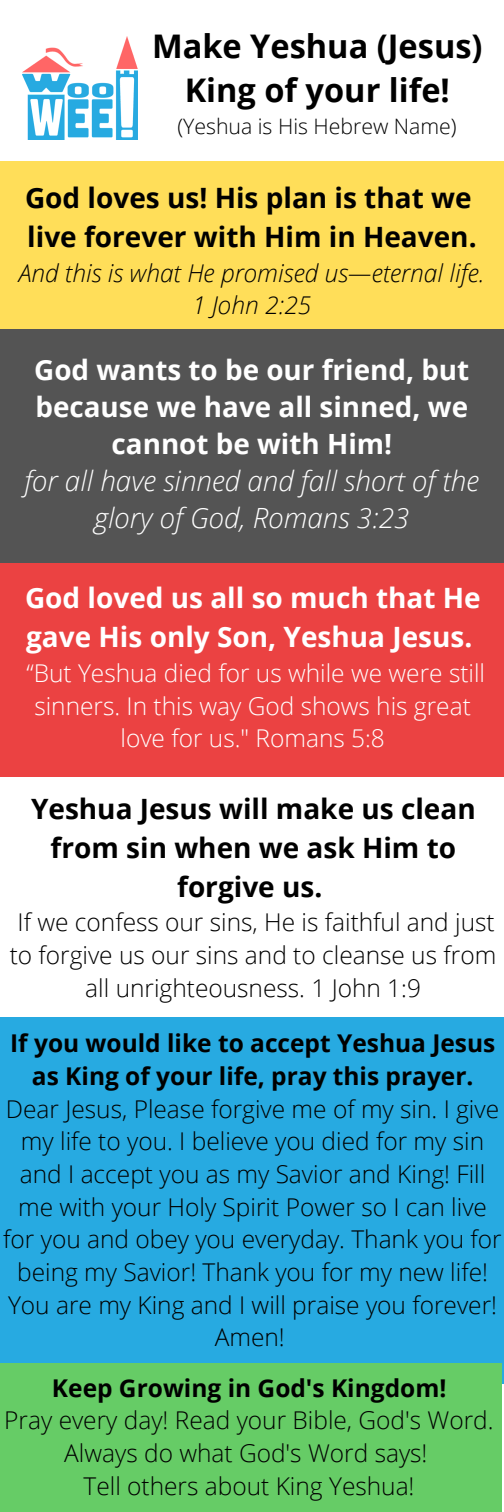
<style>
.page{position:relative;width:504px;height:1512px;background:#fff}
.page>*{position:absolute;margin:0;border:0;box-sizing:border-box;transform-origin:0 0}
.t1{font:700 32.55px "Open Sans";color:#000}
.t2{font:700 28px/37.1px "Open Sans";color:#fff;text-align:center}
.t3{font:700 28px/38.9px "Open Sans";color:#000;text-align:center}
.t4{font:italic 300 28px/37.1px "Open Sans";color:#fff;text-align:center}
.t5{font:300 24.5px/32.6px "Open Sans";color:#000;text-align:center}
.t6{font:700 24.5px/32.6px "Open Sans";color:#000;text-align:center}
.t7{font:300 24.5px/32.6px "Open Sans";color:#fff;text-align:center}
.t8{font:italic 300 24.5px "Open Sans";color:#000}
.t9{font:300 21.35px "Open Sans";color:#000}
</style>
<div class="page">
<div style="left:0;top:161px;width:504px;height:177px;background:#ffde59"></div>
<div style="left:0;top:1017px;width:504px;height:367px;background:#27aae1"></div>
<div style="left:0;top:1363px;width:502px;height:149px;background:#6c6"></div>
<div style="left:0;top:330px;width:504px;height:233px;background:#545454"></div>
<div style="left:0;top:563px;width:504px;height:214px;background:#eb4242"></div>
<img style="left:22px;top:37px;width:116px;height:102px">
<p class="t1" style="left:152px;top:23px;width:332px">Make Yeshua (Jesus)</p>
<p class="t1" style="left:185px;top:67px;width:267px">King of your life!</p>
<p class="t9" style="left:178px;top:111px;width:281px">(Yeshua is His Hebrew Name)</p>
<p class="t3" style="left:25px;top:178px;width:448px">God loves us! His plan is that we</p>
<p class="t3" style="left:27px;top:217px;width:451px">live forever with Him in Heaven.</p>
<p class="t8" style="left:19px;top:255px;width:467px">And this is what He promised us—eternal life.</p>
<p class="t8" style="left:192px;top:288px;width:120px">1 John 2:25</p>
<p class="t2" style="left:34px;top:350px;width:437px">God wants to be our friend, but because we have all sinned, we cannot be with Him!</p>
<p class="t4" style="left:24px;top:462px;width:456px">for all have sinned and fall short of the glory of God, Romans 3:23</p>
<p class="t2" style="left:25px;top:578px;width:457px;line-height:38.9px;text-align:left">God loved us all so much that He gave His only Son, Yeshua Jesus.</p>
<p class="t7" style="left:26px;top:656px;width:460px">“But Yeshua died for us while we were still sinners. In this way God shows his great love for us." Romans 5:8</p>
<p class="t3" style="left:31px;top:789px;width:446px">Yeshua Jesus will make us clean from sin when we ask Him to forgive us.</p>
<p class="t5" style="left:10px;top:906px;width:488px">If we confess our sins, He is faithful and just to forgive us our sins and to cleanse us from all unrighteousness. 1 John 1:9</p>
<p class="t6" style="left:10px;top:1027px;width:487px">If you would like to accept Yeshua Jesus as King of your life, pray this prayer.</p>
<p class="t5" style="left:3px;top:1092px;width:500px">Dear Jesus, Please forgive me of my sin. I give my life to you. I believe you died for my sin and I accept you as my Savior and King! Fill me with your Holy Spirit Power so I can live for you and obey you everyday. Thank you for being my Savior! Thank you for my new life!<br>You are my King and I will praise you forever!<br>Amen!</p>
<p class="t6" style="left:52px;top:1371px;width:396px">Keep Growing in God's Kingdom!</p>
<p class="t5" style="left:4px;top:1404px;width:491px">Pray every day! Read your Bible, God's Word.</p>
<p class="t5" style="left:64px;top:1436px;width:365px">Always do what God's Word says!</p>
<p class="t5" style="left:84px;top:1469px;width:332px">Tell others about King Yeshua!</p>
</div>
